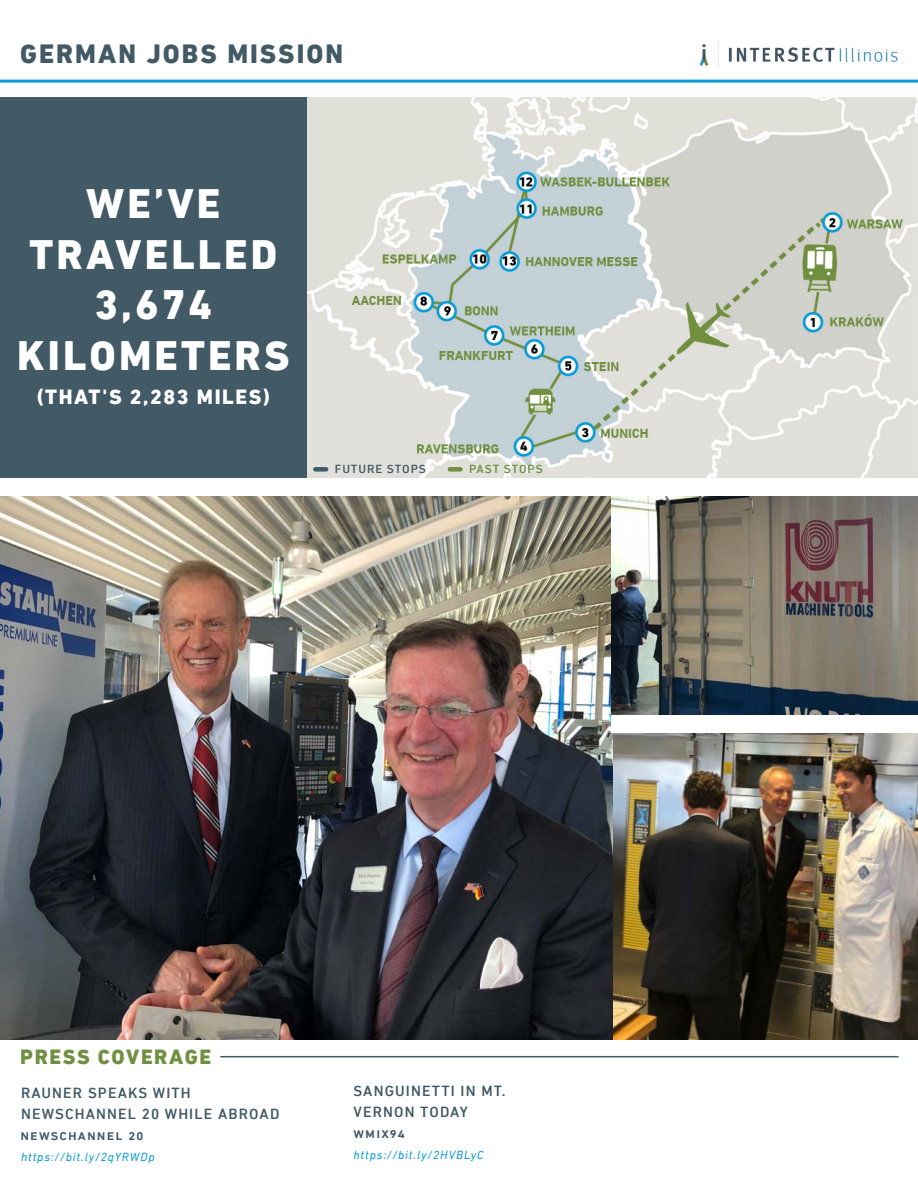
<style>
.page{position:relative;width:918px;height:1188px;background:#fff}
.page>*{position:absolute;margin:0;border:0;box-sizing:border-box;transform-origin:0 0}
.t1{font:800 42px/50.4px "DIN Next LT Pro";letter-spacing:.075em;color:#fff;text-align:center}
.t2{font:800 27px "DIN Next LT Pro";letter-spacing:.075em;color:#425966}
.t3{font:800 21px "DIN Next LT Pro";letter-spacing:.075em;color:#fff}
.t4{font:800 21px "DIN Next LT Pro";letter-spacing:.075em;color:#708f40}
.t5{font:500 15px/21px "DIN Next LT Pro";letter-spacing:.075em;color:#425966}
.t6{font:italic 12px "DIN Next LT Pro";letter-spacing:.075em;color:#089cd6}
.t7{font:500 12px "DIN Next LT Pro";letter-spacing:.075em;color:#425966}
.t8{font:500 12px "DIN Next LT Pro";letter-spacing:.075em;color:#708f40}
</style>
<div class="page">
<img style="left:307px;top:97px;width:611px;height:381px">
<div style="left:0;top:97px;width:307px;height:381px;background:#425966"></div>
<div style="left:315px;top:467px;width:11px;height:5px;background:#425966"></div>
<div style="left:450px;top:467px;width:11px;height:5px;background:#708f40"></div>
<hr style="left:0;top:80px;width:918px;height:3px;background:#089cd6">
<img style="left:612px;top:733px;width:306px;height:307px">
<img style="left:699px;top:39px;width:199px;height:29px">
<img style="left:0;top:496px;width:612px;height:544px">
<img style="left:611px;top:496px;width:307px;height:219px">
<div style="left:611px;top:715px;width:307px;height:18px;background:#fff"></div>
<hr style="left:220px;top:1056px;width:679px;height:1px;background:#425966">
<p class="t2" style="left:20px;top:38px;width:324px">GERMAN JOBS MISSION</p>
<p class="t1" style="left:30px;top:179px;width:249px">WE’VE<br>TRAVELLED</p>
<p class="t1" style="left:95px;top:280px;width:119px">3,674</p>
<p class="t1" style="left:17px;top:330px;width:274px">KILOMETERS</p>
<p class="t3" style="left:37px;top:384px;width:235px">(THAT'S 2,283 MILES)</p>
<p class="t7" style="left:335px;top:462px;width:93px">FUTURE STOPS</p>
<p class="t8" style="left:469px;top:462px;width:75px">PAST STOPS</p>
<p class="t4" style="left:20px;top:1045px;width:193px">PRESS COVERAGE</p>
<p class="t5" style="left:20px;top:1083px;width:260px">RAUNER SPEAKS WITH<br>NEWSCHANNEL 20 WHILE ABROAD newschannel 20</p>
<p class="t6" style="left:21px;top:1150px;width:135px">https://bit.ly/2qYRWDp</p>
<p class="t5" style="left:353px;top:1080px;width:153px">SANGUINETTI IN MT.<br>VERNON TODAY wmix94</p>
<p class="t6" style="left:353px;top:1148px;width:132px">https://bit.ly/2HVBLyC</p>
</div>
